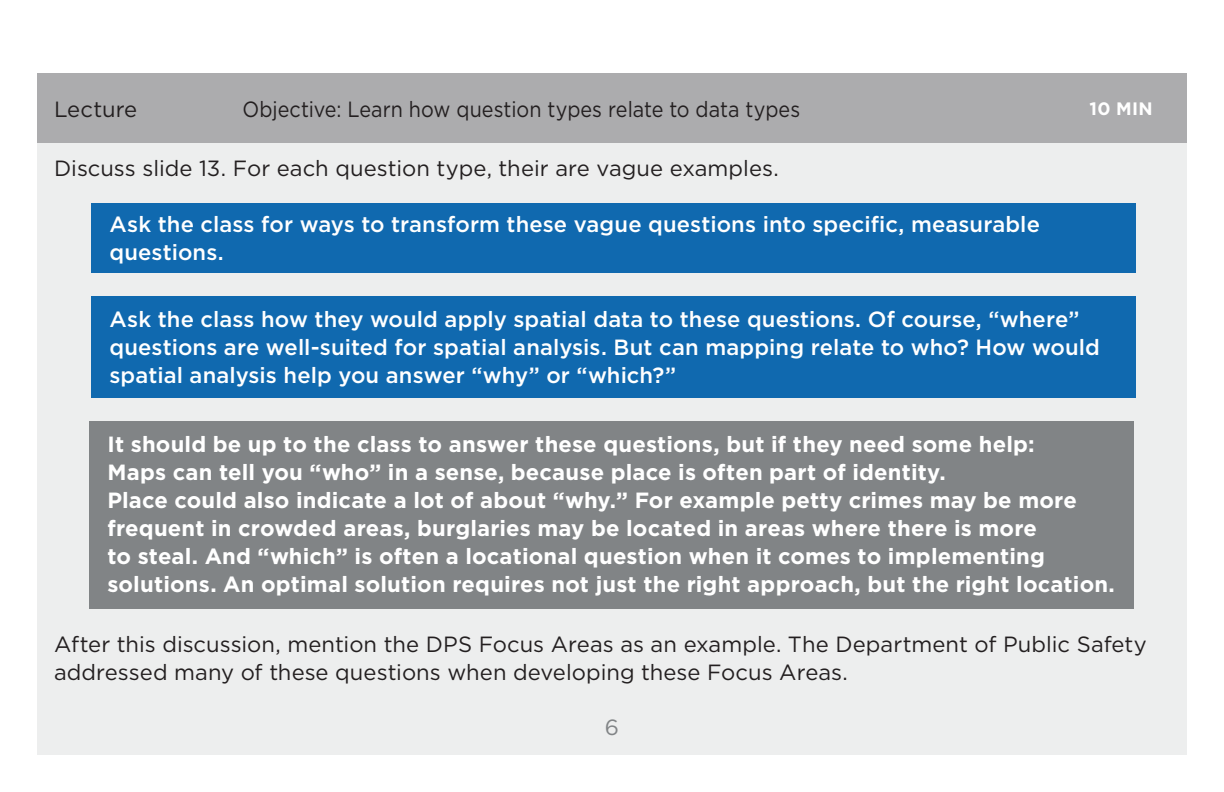
<style>
.page{position:relative;width:1224px;height:792px;background:#fff}
.page>*{position:absolute;margin:0;border:0;box-sizing:border-box;transform-origin:0 0}
.t1{font:700 22px/28px "Gotham";letter-spacing:.005em;color:#fff}
.t2{font:500 22px/28px "Gotham";letter-spacing:.005em;color:#fff}
.t3{font:22px/28px "Gotham";color:#231f20}
.t4{font:22px "Gotham";color:#231f20;scale:.9 1}
.t5{font:22px "Gotham";color:#818486}
.t6{font:700 18px "Gotham";color:#fff}
</style>
<div class="page">
<div style="left:37px;top:73px;width:1150px;height:682px;background:#edeeee"></div>
<div style="left:37px;top:73px;width:1150px;height:70px;background:#acacae"></div>
<div style="left:91px;top:203px;width:1045px;height:70px;background:#1069af"></div>
<div style="left:91px;top:296px;width:1045px;height:102px;background:#1069af"></div>
<div style="left:89px;top:421px;width:1045px;height:188px;background:#818486"></div>
<p class="t3" style="left:54px;top:95px;width:85px">Lecture</p>
<p class="t4" style="left:242px;top:95px;width:621px">Objective: Learn how question types relate to data types</p>
<p class="t6" style="left:1090px;top:97px;width:65px">10 MIN</p>
<p class="t3" style="left:54px;top:154px;width:726px">Discuss slide 13. For each question type, their are vague examples.</p>
<p class="t2" style="left:110px;top:210px;width:932px">Ask the class for ways to transform these vague questions into specific, measurable questions.</p>
<p class="t2" style="left:110px;top:305px;width:992px">Ask the class how they would apply spatial data to these questions. Of course, “where” questions are well-suited for spatial analysis. But can mapping relate to who? How would spatial analysis help you answer “why” or “which?”</p>
<p class="t1" style="left:107px;top:430px;width:1009px">It should be up to the class to answer these questions, but if they need some help:<br>Maps can tell you “who” in a sense, because place is often part of identity.<br>Place could also indicate a lot of about “why.” For example petty crimes may be more frequent in crowded areas, burglaries may be located in areas where there is more<br>to steal. And “which” is often a locational question when it comes to implementing solutions. An optimal solution requires not just the right approach, but the right location.</p>
<p class="t3" style="left:54px;top:630px;width:1094px">After this discussion, mention the DPS Focus Areas as an example. The Department of Public Safety addressed many of these questions when developing these Focus Areas.</p>
<p class="t5" style="left:605px;top:713px;width:16px">6</p>
</div>
